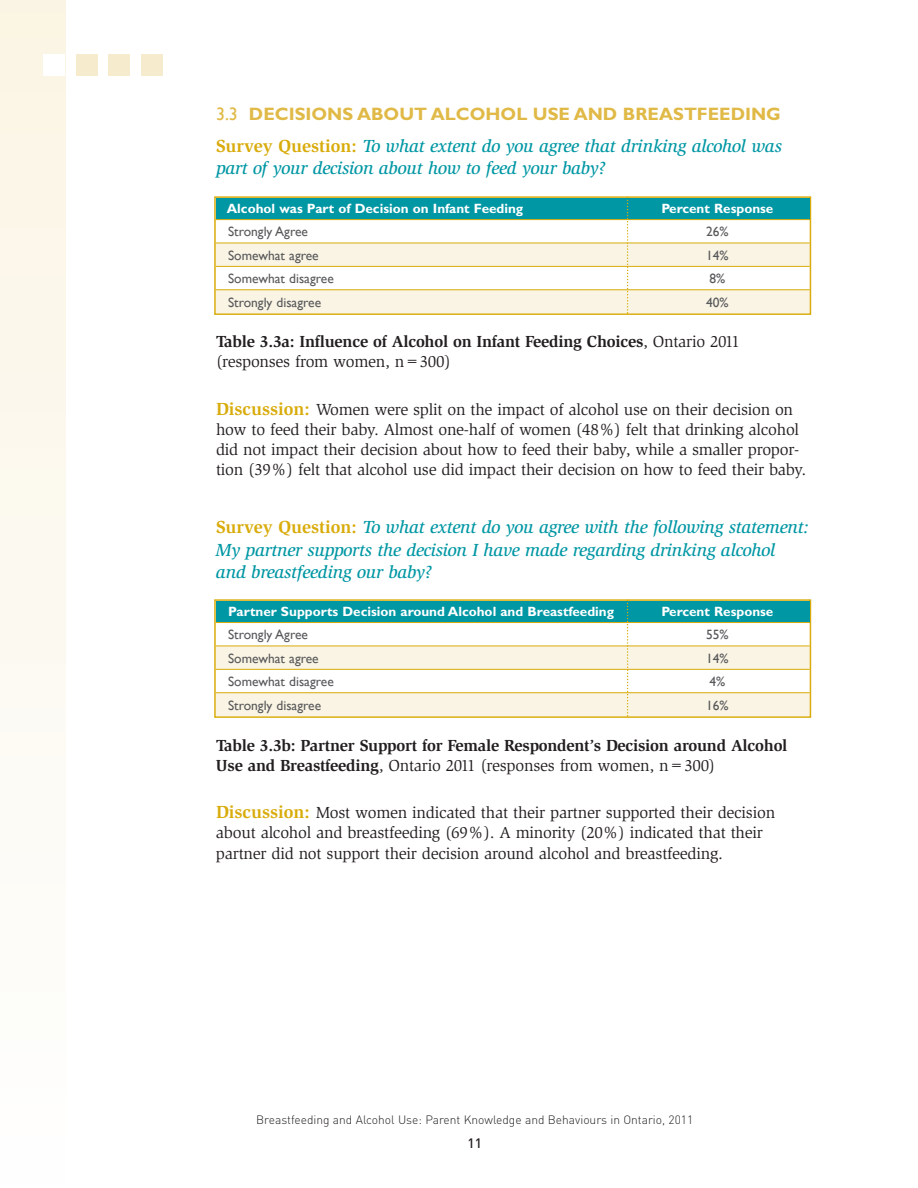
<style>
.page{position:relative;width:918px;height:1188px;background:#fff}
.page>*{position:absolute;margin:0;border:0;box-sizing:border-box;transform-origin:0 0}
.t1{font:italic 500 18px/22.5px "Slimbach";letter-spacing:-.015em;color:#0097a4}
.t2{font:700 18px "Gill Sans";color:#e0b946}
.t3{font:16.5px/20.2px "Slimbach";letter-spacing:-.015em;color:#231f20}
.t4{font:700 16.5px/20.2px "Slimbach";letter-spacing:-.015em;color:#231f20}
.t5{font:13.5px "Gill Sans";color:#57585a}
.t6{font:700 13.5px "Gill Sans";color:#fff}
.t7{font:500 13.5px "DIN";color:#231f20}
.t8{font:300 12px "DIN";color:#231f20}
.s1{font-weight:400}
.s2{font-weight:700;font-style:normal;color:#d9ac0c}
.s3{font-weight:700;font-size:18px;color:#d9ac0c}
</style>
<div class="page">
<div style="left:0;top:0;width:65px;height:1188px;background:linear-gradient(to right,#fdf9f1,#fdf9f1)"></div>
<div style="left:44px;top:54px;width:21px;height:22px;background:#fff"></div>
<div style="left:76px;top:54px;width:22px;height:22px;background:#f6ebcc"></div>
<div style="left:108px;top:54px;width:22px;height:22px;background:#f6ebcc"></div>
<div style="left:141px;top:54px;width:21px;height:22px;background:#f6ebcc"></div>
<div style="left:216px;top:243px;width:594px;height:24px;background:#faf4e4"></div>
<div style="left:216px;top:290px;width:594px;height:23px;background:#faf4e4"></div>
<div style="left:214px;top:196px;width:597px;height:119px;border:2px solid #d9ac0c"></div>
<div style="left:216px;top:198px;width:594px;height:22px;background:#0097a4"></div>
<hr style="left:216px;top:219px;width:594px;height:1px;background:#d9ac0c">
<hr style="left:216px;top:243px;width:594px;height:1px;background:#d9ac0c">
<hr style="left:216px;top:266px;width:594px;height:1px;background:#d9ac0c">
<hr style="left:216px;top:289px;width:594px;height:1px;background:#d9ac0c">
<svg style="left:627px;top:197px;width:1px;height:117px"></svg>
<div style="left:216px;top:646px;width:594px;height:23px;background:#faf4e4"></div>
<div style="left:216px;top:693px;width:594px;height:23px;background:#faf4e4"></div>
<div style="left:214px;top:599px;width:597px;height:119px;border:2px solid #d9ac0c"></div>
<div style="left:216px;top:601px;width:594px;height:22px;background:#0097a4"></div>
<hr style="left:216px;top:622px;width:594px;height:1px;background:#d9ac0c">
<hr style="left:216px;top:646px;width:594px;height:1px;background:#d9ac0c">
<hr style="left:216px;top:669px;width:594px;height:1px;background:#d9ac0c">
<hr style="left:216px;top:692px;width:594px;height:1px;background:#d9ac0c">
<svg style="left:627px;top:600px;width:1px;height:117px"></svg>
<p class="t2" style="left:216px;top:108px;width:566px"><span class="s1">3.3</span> DECISIONS ABOUT ALCOHOL USE AND BREASTFEEDING</p>
<p class="t1" style="left:216px;top:136px;width:567px"><span class="s2">Survey Question:</span> To what extent do you agree that drinking alcohol was part of your decision about how to feed your baby?</p>
<p class="t6" style="left:227px;top:203px;width:298px">Alcohol was Part of Decision on Infant Feeding</p>
<p class="t6" style="left:661px;top:203px;width:113px">Percent Response</p>
<p class="t5" style="left:228px;top:224px;width:81px">Strongly Agree</p>
<p class="t5" style="left:706px;top:224px;width:24px">26%</p>
<p class="t5" style="left:228px;top:247px;width:92px">Somewhat agree</p>
<p class="t5" style="left:706px;top:247px;width:24px">14%</p>
<p class="t5" style="left:228px;top:271px;width:107px">Somewhat disagree</p>
<p class="t5" style="left:710px;top:271px;width:17px">8%</p>
<p class="t5" style="left:228px;top:294px;width:95px">Strongly disagree</p>
<p class="t5" style="left:706px;top:294px;width:24px">40%</p>
<p class="t4" style="left:216px;top:333px;width:525px">Table 3.3a: Influence of Alcohol on Infant Feeding Choices<span class="s1">, Ontario 2011 (responses from women, n=300)</span></p>
<p class="t3" style="left:216px;top:400px;width:592px"><span class="s3">Discussion:</span> Women were split on the impact of alcohol use on their decision on how to feed their baby. Almost one-half of women (48%) felt that drinking alcohol did not impact their decision about how to feed their baby, while a smaller propor&shy;tion (39%) felt that alcohol use did impact their decision on how to feed their baby.</p>
<p class="t1" style="left:216px;top:517px;width:594px"><span class="s2">Survey Question:</span> To what extent do you agree with the following statement:<br>My partner supports the decision I have made regarding drinking alcohol and breastfeeding our baby?</p>
<p class="t6" style="left:228px;top:606px;width:388px">Partner Supports Decision around Alcohol and Breastfeeding</p>
<p class="t6" style="left:661px;top:606px;width:113px">Percent Response</p>
<p class="t5" style="left:228px;top:627px;width:81px">Strongly Agree</p>
<p class="t5" style="left:706px;top:627px;width:24px">55%</p>
<p class="t5" style="left:228px;top:650px;width:92px">Somewhat agree</p>
<p class="t5" style="left:706px;top:650px;width:24px">14%</p>
<p class="t5" style="left:228px;top:674px;width:107px">Somewhat disagree</p>
<p class="t5" style="left:710px;top:674px;width:17px">4%</p>
<p class="t5" style="left:228px;top:697px;width:95px">Strongly disagree</p>
<p class="t5" style="left:706px;top:697px;width:24px">16%</p>
<p class="t4" style="left:216px;top:736px;width:573px">Table 3.3b: Partner Support for Female Respondent’s Decision around Alcohol<br>Use and Breastfeeding<span class="s1">, Ontario 2011 (responses from women, n=300)</span></p>
<p class="t3" style="left:216px;top:804px;width:561px"><span class="s3">Discussion:</span> Most women indicated that their partner supported their decision about alcohol and breastfeeding (69%). A minority (20%) indicated that their partner did not support their decision around alcohol and breastfeeding.</p>
<p class="t8" style="left:256px;top:1113px;width:439px">Breastfeeding and Alcohol Use: Parent Knowledge and Behaviours in Ontario, 2011</p>
<p class="t7" style="left:468px;top:1136px;width:16px">11</p>
</div>
